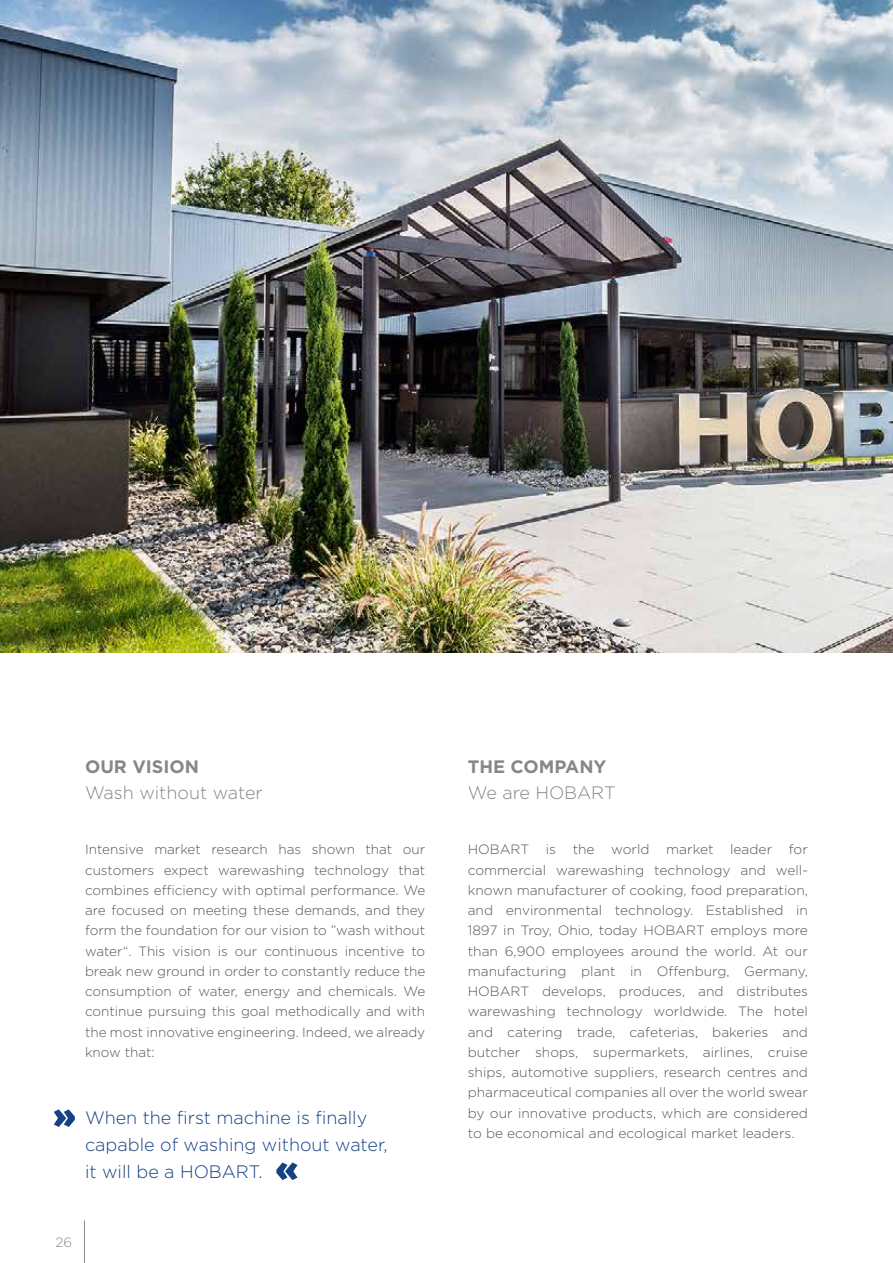
<style>
.page{position:relative;width:893px;height:1263px;background:#fff}
.page>*{position:absolute;margin:0;border:0;box-sizing:border-box;transform-origin:0 0}
.t1{font:300 18px/27px "Gotham";color:#164282}
.t2{font:300 18px "Gotham";color:#878786}
.t3{font:700 18px "Gotham";color:#878786}
.t4{font:300 13.5px/20.2px "Gotham";color:#565656;text-align:justify}
.t5{font:300 13.5px "Gotham";color:#878786}
</style>
<div class="page">
<hr style="left:84px;top:1220px;width:1px;height:43px;background:#878786">
<svg style="left:54px;top:1109px;width:21px;height:18px"></svg>
<svg style="left:276px;top:1162px;width:21px;height:18px"></svg>
<img style="left:0;top:0;width:893px;height:652px">
<h1 class="t3" style="left:85px;top:755px;width:115px">OUR VISION</h1>
<h1 class="t2" style="left:85px;top:781px;width:179px">Wash without water</h1>
<p class="t4" style="left:85px;top:839px;width:342px">Intensive market research has shown that our customers expect warewashing technology that combines efficiency with optimal performance. We are focused on meeting these demands, and they form the foundation for our vision to ”wash without water“. This vision is our continuous incentive to break new ground in order to constantly reduce the consumption of water, energy and chemicals. We continue pursuing this goal methodically and with the most innovative engineering. Indeed, we already know that:</p>
<h1 class="t1" style="left:85px;top:1103px;width:304px">When the first machine is finally capable of washing without water, it will be a HOBART.</h1>
<p class="t5" style="left:56px;top:1234px;width:18px">26</p>
<h1 class="t3" style="left:468px;top:755px;width:140px">THE COMPANY</h1>
<h1 class="t2" style="left:468px;top:781px;width:149px">We are HOBART</h1>
<p class="t4" style="left:468px;top:839px;width:342px">HOBART is the world market leader for commercial warewashing technology and well&shy;known manufacturer of cooking, food preparation, and environmental technology. Established in 1897 in Troy, Ohio, today HOBART employs more than 6,900 employees around the world. At our manufacturing plant in Offenburg, Germany, HOBART develops, produces, and distributes warewashing technology worldwide. The hotel and catering trade, cafeterias, bakeries and butcher shops, supermarkets, airlines, cruise ships, automotive suppliers, research centres and pharmaceutical companies all over the world swear by our innovative products, which are considered to be economical and ecological market leaders.</p>
</div>
